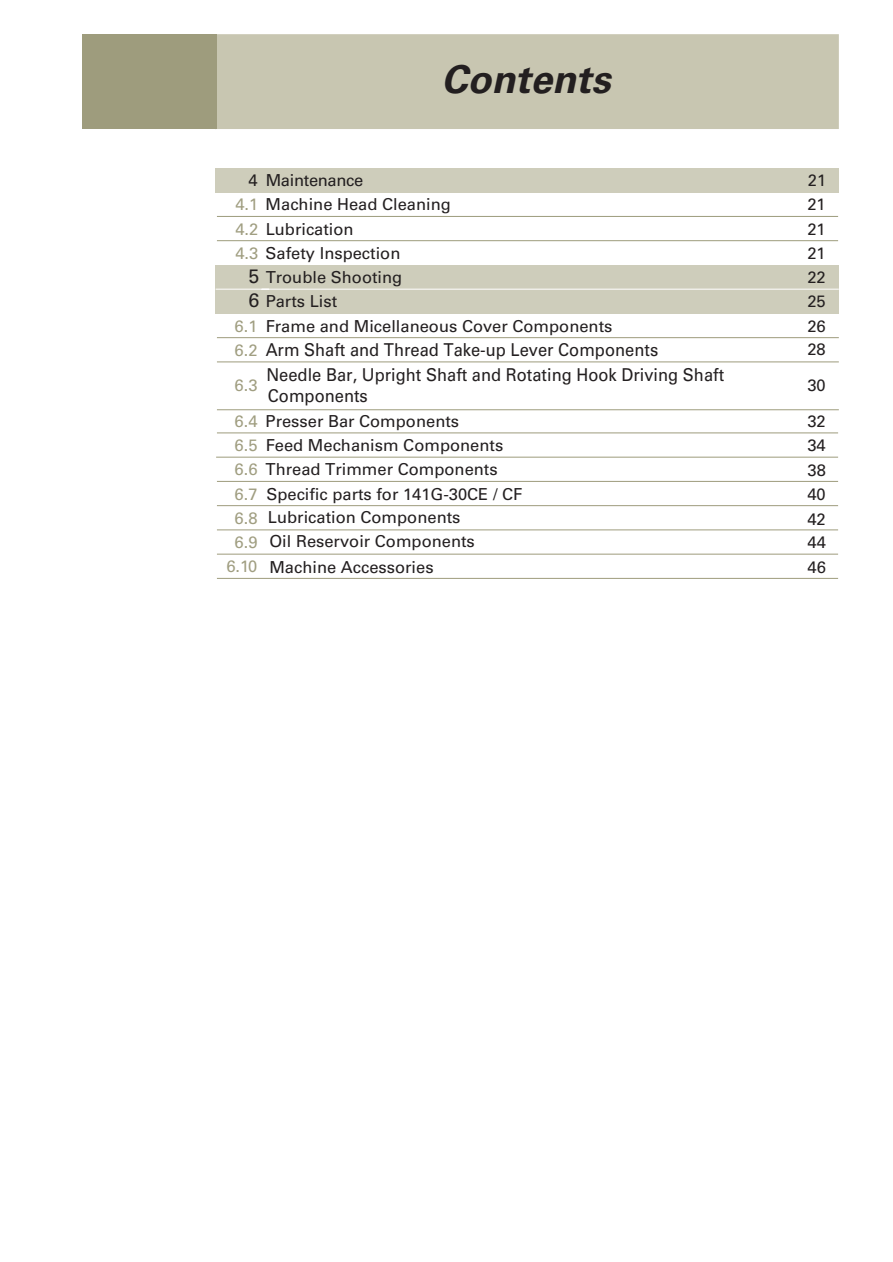
<style>
.page{position:relative;width:893px;height:1262px;background:#fff}
.page>*{position:absolute;margin:0;border:0;box-sizing:border-box;transform-origin:0 0}
.t1{font:italic 700 39px "Univers LT Std";color:#231f20}
.t2{font:19.5px "Univers LT Std";color:#231f20}
.t3{font:17.7px "Univers LT Std";color:#231f20;scale:.93 1}
.t4{font:16.5px/24.2px "Univers LT Std";color:#231f20}
.t5{font:16.5px/24.3px "Univers LT Std";color:#a09e81}
.s1{color:#a09e81}
</style>
<div class="page">
<div style="left:215px;top:265px;width:623px;height:24px;background:#cecdbb"></div>
<div style="left:215px;top:289px;width:623px;height:24px;background:#cecdbb"></div>
<div style="left:215px;top:168px;width:623px;height:24px;background:#cecdbb"></div>
<div style="left:216px;top:34px;width:622px;height:95px;background:#c8c6b1"></div>
<div style="left:82px;top:34px;width:134px;height:95px;background:#9e9c7d"></div>
<hr style="left:217px;top:432px;width:621px;height:1px;background:#9e9c7d">
<hr style="left:216px;top:457px;width:622px;height:1px;background:#9e9c7d">
<hr style="left:217px;top:481px;width:621px;height:1px;background:#9e9c7d">
<hr style="left:217px;top:505px;width:621px;height:1px;background:#9e9c7d">
<hr style="left:217px;top:529px;width:621px;height:1px;background:#9e9c7d">
<hr style="left:217px;top:554px;width:621px;height:1px;background:#9e9c7d">
<hr style="left:217px;top:578px;width:621px;height:1px;background:#9e9c7d">
<hr style="left:217px;top:216px;width:621px;height:1px;background:#9d9c7d">
<hr style="left:217px;top:240px;width:583px;height:1px;background:#9d9c7d">
<hr style="left:800px;top:240px;width:38px;height:1px;background:#9d9c7d">
<hr style="left:217px;top:362px;width:621px;height:1px;background:#9e9c7d">
<hr style="left:217px;top:337px;width:584px;height:1px;background:#9e9c7d">
<hr style="left:801px;top:337px;width:37px;height:1px;background:#9e9c7d">
<hr style="left:215px;top:289px;width:54px;height:1px;background:#fff">
<hr style="left:261px;top:289px;width:540px;height:1px;background:#fff">
<hr style="left:801px;top:289px;width:37px;height:1px;background:#fff">
<hr style="left:217px;top:409px;width:621px;height:1px;background:#9e9c7d">
<h1 class="t1" style="left:441px;top:57px;width:171px">Contents</h1>
<p class="t4" style="left:235px;top:168px;width:217px;text-indent:30px">Maintenance<br><span class="s1">4.1</span> Machine Head Cleaning</p>
<p class="t4" style="left:248px;top:168px;width:11px">4</p>
<p class="t4" style="left:807px;top:168px;width:20px">21</p>
<p class="t4" style="left:807px;top:193px;width:20px">21</p>
<p class="t4" style="left:235px;top:217px;width:166px"><span class="s1">4.2</span> Lubrication<br><span class="s1">4.3</span> Safety Inspection</p>
<p class="t4" style="left:807px;top:217px;width:20px">21<br>21</p>
<p class="t4" style="left:266px;top:265px;width:138px">Trouble Shooting</p>
<p class="t4" style="left:807px;top:265px;width:20px">22</p>
<p class="t4" style="left:266px;top:290px;width:73px">Parts List</p>
<p class="t4" style="left:807px;top:290px;width:20px">25</p>
<p class="t5" style="left:234px;top:314px;width:24px">6.1<br>6.2</p>
<p class="t4" style="left:266px;top:314px;width:348px">Frame and Micellaneous Cover Components</p>
<p class="t4" style="left:807px;top:314px;width:20px">26</p>
<p class="t5" style="left:234px;top:373px;width:24px">6.3</p>
<p class="t2" style="left:248px;top:265px;width:12px">5</p>
<p class="t2" style="left:248px;top:289px;width:12px">6</p>
<p class="t3" style="left:266px;top:339px;width:423px">Arm Shaft and Thread Take-up Lever Components</p>
<p class="t4" style="left:807px;top:337px;width:20px">28</p>
<p class="t3" style="left:266px;top:364px;width:493px">Needle Bar, Upright Shaft and Rotating Hook Driving Shaft</p>
<p class="t4" style="left:807px;top:373px;width:20px">30</p>
<p class="t3" style="left:268px;top:385px;width:109px">Components</p>
<p class="t4" style="left:234px;top:409px;width:226px"><span class="s1">6.4</span> Presser Bar Components</p>
<p class="t4" style="left:807px;top:409px;width:20px">32</p>
<p class="t4" style="left:234px;top:433px;width:270px"><span class="s1">6.5</span> Feed Mechanism Components</p>
<p class="t4" style="left:807px;top:433px;width:20px">34</p>
<p class="t4" style="left:234px;top:457px;width:264px"><span class="s1">6.6</span> Thread Trimmer Components<br><span class="s1">6.7<br>6.8<br>6.9</span></p>
<p class="t4" style="left:807px;top:555px;width:20px">46</p>
<p class="t4" style="left:807px;top:458px;width:20px">38</p>
<p class="t4" style="left:266px;top:482px;width:257px">Specific parts for 141G-30CE / CF</p>
<p class="t4" style="left:807px;top:482px;width:20px">40</p>
<p class="t4" style="left:268px;top:505px;width:194px">Lubrication Components</p>
<p class="t4" style="left:807px;top:507px;width:20px">42</p>
<p class="t4" style="left:269px;top:529px;width:207px">Oil Reservoir Components</p>
<p class="t4" style="left:807px;top:530px;width:20px">44</p>
<p class="t4" style="left:269px;top:555px;width:166px">Machine Accessories</p>
<p class="t5" style="left:226px;top:554px;width:33px">6.10</p>
</div>
